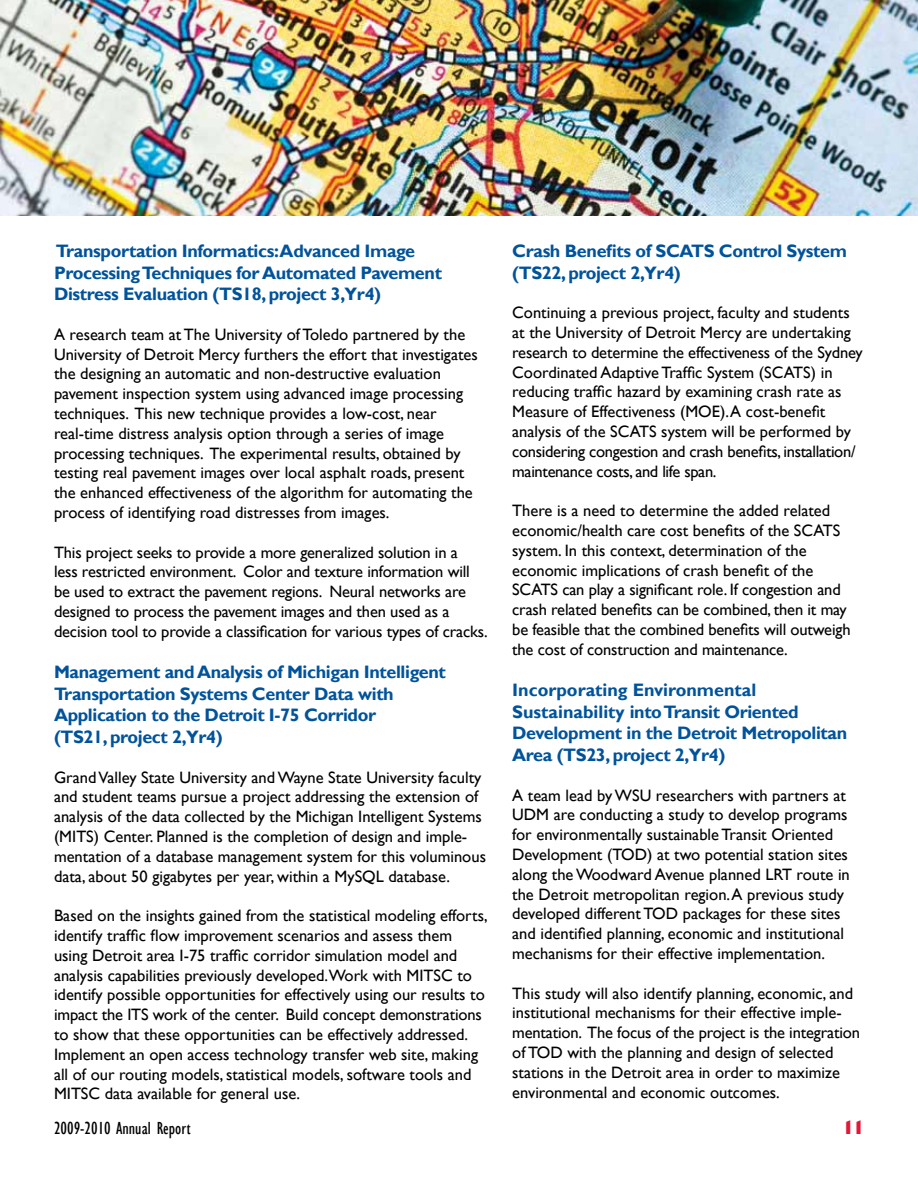
<style>
.page{position:relative;width:918px;height:1188px;background:#fff}
.page>*{position:absolute;margin:0;border:0;box-sizing:border-box;transform-origin:0 0}
.t1{font:700 18px/21.6px "Gill Sans";letter-spacing:-.02em;color:#00539b}
.t2{font:condensed 18px "Gill Sans";color:#000}
.t3{font:800 condensed 18px "Gill Sans";color:#e31837}
.t4{font:16.5px/19.8px "Gill Sans";color:#000}
</style>
<div class="page">
<svg style="left:0;top:0;width:1px;height:216px"></svg>
<img style="left:1px;top:0;width:917px;height:216px">
<p class="t1" style="left:54px;top:241px;width:390px">Transportation Informatics:Advanced Image<br>Processing Techniques for Automated Pavement<br>Distress Evaluation (TS18, project 3,Yr4)</p>
<p class="t4" style="left:54px;top:325px;width:425px">A research team at The University of Toledo partnered by the University of Detroit Mercy furthers the effort that investigates the designing an automatic and non-destructive evaluation pavement inspection system using advanced image processing techniques. This new technique provides a low-cost, near real-time distress analysis option through a series of image processing techniques. The experimental results, obtained by testing real pavement images over local asphalt roads, present the enhanced effectiveness of the algorithm for automating the process of identifying road distresses from images.</p>
<p class="t4" style="left:54px;top:542px;width:435px">This project seeks to provide a more generalized solution in a<br>less restricted environment. Color and texture information will be used to extract the pavement regions. Neural networks are designed to process the pavement images and then used as a decision tool to provide a classification for various types of cracks.</p>
<p class="t1" style="left:54px;top:662px;width:393px">Management and Analysis of Michigan Intelligent Transportation Systems Center Data with Application to the Detroit I-75 Corridor<br>(TS21, project 2,Yr4)</p>
<p class="t4" style="left:54px;top:767px;width:434px">Grand Valley State University and Wayne State University faculty and student teams pursue a project addressing the extension of analysis of the data collected by the Michigan Intelligent Systems (MITS) Center. Planned is the completion of design and imple&shy;mentation of a database management system for this voluminous data, about 50 gigabytes per year, within a MySQL database.</p>
<p class="t4" style="left:54px;top:906px;width:435px">Based on the insights gained from the statistical modeling efforts, identify traffic flow improvement scenarios and assess them using Detroit area I-75 traffic corridor simulation model and analysis capabilities previously developed.Work with MITSC to identify possible opportunities for effectively using our results to impact the ITS work of the center. Build concept demonstrations to show that these opportunities can be effectively addressed.<br>Implement an open access technology transfer web site, making all of our routing models, statistical models, software tools and MITSC data available for general use.</p>
<p class="t1" style="left:512px;top:241px;width:336px">Crash Benefits of SCATS Control System (TS22, project 2,Yr4)</p>
<p class="t4" style="left:512px;top:303px;width:352px">Continuing a previous project, faculty and students at the University of Detroit Mercy are undertaking research to determine the effectiveness of the Sydney Coordinated Adaptive Traffic System (SCATS) in reducing traffic hazard by examining crash rate as Measure of Effectiveness (MOE). A cost-benefit analysis of the SCATS system will be performed by considering congestion and crash benefits, installation/ maintenance costs, and life span.</p>
<p class="t4" style="left:512px;top:501px;width:340px">There is a need to determine the added related economic/health care cost benefits of the SCATS system. In this context, determination of the economic implications of crash benefit of the SCATS can play a significant role. If congestion and crash related benefits can be combined, then it may be feasible that the combined benefits will outweigh the cost of construction and maintenance.</p>
<p class="t1" style="left:512px;top:680px;width:337px">Incorporating Environmental Sustainability into Transit Oriented Development in the Detroit Metropolitan Area (TS23, project 2,Yr4)</p>
<p class="t4" style="left:512px;top:785px;width:339px">A team lead by WSU researchers with partners at UDM are conducting a study to develop programs for environmentally sustainable Transit Oriented Development (TOD) at two potential station sites along the Woodward Avenue planned LRT route in the Detroit metropolitan region. A previous study developed different TOD packages for these sites and identified planning, economic and institutional mechanisms for their effective implementation.</p>
<p class="t4" style="left:512px;top:983px;width:349px">This study will also identify planning, economic, and institutional mechanisms for their effective imple&shy;mentation. The focus of the project is the integration of TOD with the planning and design of selected stations in the Detroit area in order to maximize environmental and economic outcomes.</p>
<p class="t2" style="left:54px;top:1117px;width:138px">2009-2010 Annual Report</p>
<p class="t3" style="left:843px;top:1116px;width:22px">11</p>
</div>
